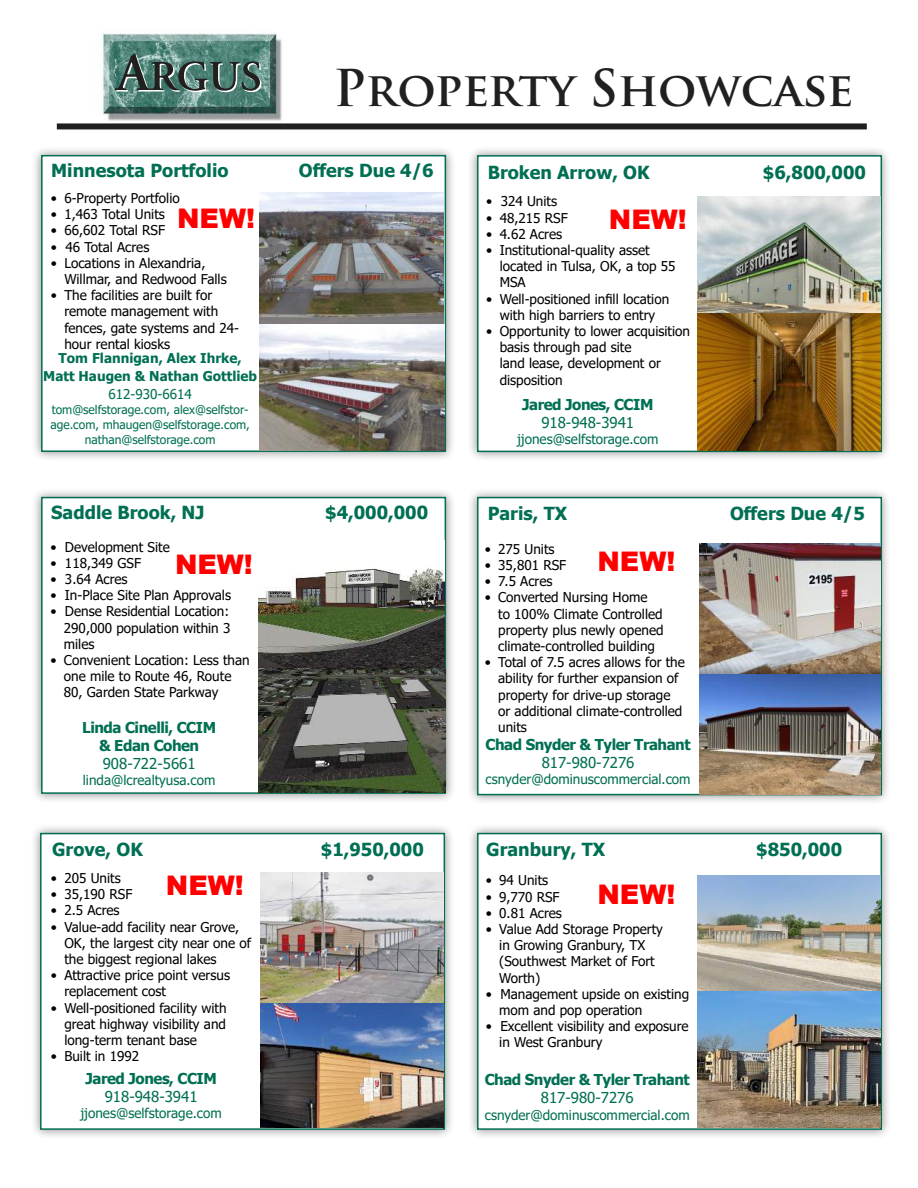
<style>
.page{position:relative;width:918px;height:1188px;background:#fff}
.page>*{position:absolute;margin:0;border:0;box-sizing:border-box;transform-origin:0 0}
.t1{font:700 46.5px "Trajan Pro";letter-spacing:-.005em;color:#221f1f}
.t2{font:900 27px "Arial";color:#f00}
.t3{font:700 18px "Tahoma";color:#006f53}
.t4{font:700 15px/18px "Tahoma";letter-spacing:-.03em;color:#006f53;text-align:center}
.t5{font:15px "Tahoma";color:#006f53}
.t6{font:13.5px/16.2px "Tahoma";color:#000}
.t7{font:13.5px "Tahoma";color:#006f53}
.t8{font:700 13.5px/18px "Tahoma";color:#006f53;text-align:center}
.t9{font:12px/15px "Tahoma";color:#006f53;text-align:center}
.s1{font-size:49.5px}
</style>
<div class="page">
<img style="left:56px;top:33px;width:269px;height:97px">
<svg style="left:115px;top:54px;width:146px;height:38px"></svg>
<div style="left:57px;top:123px;width:810px;height:6px;background:#221f1f"></div>
<div style="left:30px;top:823px;width:425px;height:316px;background:#221f1f;opacity:.5"></div>
<div style="left:40px;top:833px;width:405px;height:297px;background:#fff;border:2px solid #006f53"></div>
<div style="left:467px;top:145px;width:425px;height:317px;background:#221f1f;opacity:.5"></div>
<div style="left:477px;top:155px;width:405px;height:297px;background:#fff;border:2px solid #006f53"></div>
<div style="left:31px;top:145px;width:425px;height:317px;background:#221f1f;opacity:.5"></div>
<div style="left:41px;top:155px;width:405px;height:297px;background:#fff;border:2px solid #006f53"></div>
<div style="left:31px;top:487px;width:425px;height:316px;background:#221f1f;opacity:.5"></div>
<div style="left:41px;top:497px;width:405px;height:297px;background:#fff;border:2px solid #006f53"></div>
<div style="left:467px;top:823px;width:425px;height:316px;background:#221f1f;opacity:.5"></div>
<div style="left:477px;top:833px;width:405px;height:297px;background:#fff;border:2px solid #006f53"></div>
<div style="left:467px;top:487px;width:425px;height:318px;background:#221f1f;opacity:.5"></div>
<div style="left:477px;top:497px;width:405px;height:298px;background:#fff;border:2px solid #006f53"></div>
<img style="left:258px;top:541px;width:186px;height:127px">
<img style="left:258px;top:668px;width:187px;height:124px">
<img style="left:697px;top:196px;width:184px;height:254px">
<img style="left:699px;top:543px;width:182px;height:132px">
<img style="left:699px;top:675px;width:182px;height:119px">
<img style="left:697px;top:875px;width:184px;height:252px">
<img style="left:259px;top:193px;width:184px;height:131px">
<img style="left:259px;top:324px;width:185px;height:126px">
<img style="left:261px;top:873px;width:183px;height:130px">
<img style="left:261px;top:1003px;width:183px;height:125px">
<h1 class="t1" style="left:334px;top:63px;width:522px"><span class="s1">P</span>roperty <span class="s1">S</span>howcase</h1>
<h3 class="t3" style="left:51px;top:158px;width:179px">Minnesota Portfolio</h3>
<h3 class="t3" style="left:299px;top:158px;width:136px">O昀昀ers Due 4/6</h3>
<h3 class="t3" style="left:488px;top:159px;width:163px">Broken Arrow, OK</h3>
<h3 class="t3" style="left:763px;top:159px;width:104px">$6,800,000</h3>
<p class="t6" style="left:51px;top:191px;width:130px">• 6-Property Portfolio</p>
<p class="t6" style="left:51px;top:207px;width:116px">• 1,463 Total Units</p>
<p class="t6" style="left:51px;top:224px;width:116px">• 66,602 Total RSF</p>
<p class="t6" style="left:51px;top:240px;width:100px">• 46 Total Acres</p>
<p class="t6" style="left:64px;top:256px;width:164px;text-indent:-14px">• Locations in Alexandria,<br>Willmar, and Redwood Falls</p>
<p class="t6" style="left:64px;top:288px;width:176px;text-indent:-14px">• The facilities are built for remote management with fences, gate systems and 24- hour rental kiosks</p>
<p class="t6" style="left:486px;top:194px;width:72px">• 324 Units</p>
<p class="t6" style="left:486px;top:211px;width:83px">• 48,215 RSF</p>
<p class="t6" style="left:486px;top:227px;width:78px">• 4.62 Acres</p>
<p class="t6" style="left:500px;top:243px;width:177px;text-indent:-14px">• Institutional-quality asset located in Tulsa, OK, a top 55<br>MSA</p>
<p class="t6" style="left:486px;top:291px;width:185px;text-align:center">• Well-positioned in昀椀ll location with high barriers to entry</p>
<p class="t6" style="left:500px;top:324px;width:192px;text-indent:-14px">• Opportunity to lower acquisition basis through pad site<br>land lease, development or disposition</p>
<h2 class="t2" style="left:177px;top:203px;width:79px">NEW!</h2>
<h2 class="t2" style="left:609px;top:204px;width:79px">NEW!</h2>
<p class="t8" style="left:43px;top:350px;width:215px">Tom Flannigan, Alex Ihrke,<br>Matt Haugen &amp; Nathan Gottlieb</p>
<p class="t7" style="left:108px;top:389px;width:85px">612-930-6614</p>
<p class="t9" style="left:50px;top:404px;width:201px">tom@selfstorage.com, alex@selfstor&shy;age.com, mhaugen@selfstorage.com, nathan@selfstorage.com</p>
<p class="t4" style="left:522px;top:396px;width:133px">Jared Jones, CCIM</p>
<p class="t5" style="left:541px;top:416px;width:94px">918-948-3941</p>
<p class="t7" style="left:517px;top:433px;width:143px">jjones@selfstorage.com</p>
<h3 class="t3" style="left:51px;top:500px;width:155px">Saddle Brook, NJ</h3>
<h3 class="t3" style="left:325px;top:500px;width:104px">$4,000,000</h3>
<p class="t6" style="left:50px;top:540px;width:121px">• Development Site</p>
<p class="t6" style="left:50px;top:556px;width:92px">• 118,349 GSF</p>
<p class="t6" style="left:50px;top:572px;width:79px">• 3.64 Acres</p>
<p class="t6" style="left:50px;top:588px;width:182px">• In-Place Site Plan Approvals</p>
<p class="t6" style="left:64px;top:604px;width:168px;text-align:justify;text-indent:-14px">• Dense Residential Location:<br>290,000 population within 3 miles</p>
<p class="t6" style="left:64px;top:653px;width:187px;text-indent:-14px">• Convenient Location: Less than one mile to Route 46, Route<br>80, Garden State Parkway</p>
<h2 class="t2" style="left:175px;top:548px;width:79px">NEW!</h2>
<p class="t4" style="left:82px;top:719px;width:135px">Linda Cinelli, CCIM &amp; Edan Cohen</p>
<p class="t5" style="left:103px;top:757px;width:94px">908-722-5661</p>
<p class="t7" style="left:83px;top:774px;width:134px">linda@lcrealtyusa.com</p>
<h3 class="t3" style="left:52px;top:837px;width:92px">Grove, OK</h3>
<h3 class="t3" style="left:321px;top:837px;width:104px">$1,950,000</h3>
<p class="t6" style="left:51px;top:871px;width:71px">• 205 Units</p>
<p class="t6" style="left:51px;top:887px;width:83px">• 35,190 RSF</p>
<p class="t6" style="left:51px;top:904px;width:70px">• 2.5 Acres</p>
<p class="t6" style="left:64px;top:920px;width:188px;text-indent:-14px">• Value-add facility near Grove,<br>OK, the largest city near one of the biggest regional lakes</p>
<p class="t6" style="left:64px;top:968px;width:167px;text-indent:-14px">• Attractive price point versus replacement cost</p>
<p class="t6" style="left:64px;top:1001px;width:164px;text-align:justify;text-indent:-14px">• Well-positioned facility with great highway visibility and long-term tenant base</p>
<p class="t6" style="left:51px;top:1049px;width:90px">• Built in 1992</p>
<h2 class="t2" style="left:166px;top:870px;width:79px">NEW!</h2>
<p class="t4" style="left:86px;top:1070px;width:133px">Jared Jones, CCIM</p>
<p class="t5" style="left:105px;top:1090px;width:94px">918-948-3941</p>
<p class="t7" style="left:80px;top:1108px;width:143px">jjones@selfstorage.com</p>
<h3 class="t3" style="left:488px;top:501px;width:81px">Paris, TX</h3>
<h3 class="t3" style="left:730px;top:501px;width:136px">O昀昀ers Due 4/5</h3>
<p class="t6" style="left:485px;top:542px;width:71px">• 275 Units</p>
<p class="t6" style="left:485px;top:558px;width:83px">• 35,801 RSF</p>
<p class="t6" style="left:485px;top:574px;width:69px">• 7.5 Acres</p>
<p class="t6" style="left:498px;top:590px;width:167px;text-indent:-14px">• Converted Nursing Home<br>to 100% Climate Controlled property plus newly opened climate-controlled building</p>
<p class="t6" style="left:498px;top:655px;width:188px;text-indent:-14px">• Total of 7.5 acres allows for the ability for further expansion of property for drive-up storage or additional climate-controlled units</p>
<h2 class="t2" style="left:597px;top:546px;width:79px">NEW!</h2>
<p class="t4" style="left:486px;top:736px;width:207px">Chad Snyder &amp; Tyler Trahant</p>
<p class="t5" style="left:542px;top:756px;width:94px">817-980-7276</p>
<p class="t7" style="left:486px;top:774px;width:206px">csnyder@dominuscommercial.com</p>
<h3 class="t3" style="left:486px;top:837px;width:120px">Granbury, TX</h3>
<h3 class="t3" style="left:756px;top:837px;width:87px">$850,000</h3>
<p class="t6" style="left:486px;top:874px;width:64px">• 94 Units</p>
<p class="t6" style="left:486px;top:890px;width:75px">• 9,770 RSF</p>
<p class="t6" style="left:486px;top:906px;width:78px">• 0.81 Acres</p>
<p class="t6" style="left:499px;top:922px;width:165px;text-indent:-14px">• Value Add Storage Property in Growing Granbury, TX (Southwest Market of Fort<br>Worth)</p>
<p class="t6" style="left:499px;top:987px;width:191px;text-indent:-14px">• Management upside on existing mom and pop operation</p>
<p class="t6" style="left:499px;top:1019px;width:191px;text-indent:-14px">• Excellent visibility and exposure in West Granbury</p>
<h2 class="t2" style="left:597px;top:879px;width:79px">NEW!</h2>
<p class="t4" style="left:485px;top:1072px;width:207px">Chad Snyder &amp; Tyler Trahant</p>
<p class="t5" style="left:541px;top:1092px;width:94px">817-980-7276</p>
<p class="t7" style="left:485px;top:1109px;width:206px">csnyder@dominuscommercial.com</p>
</div>
